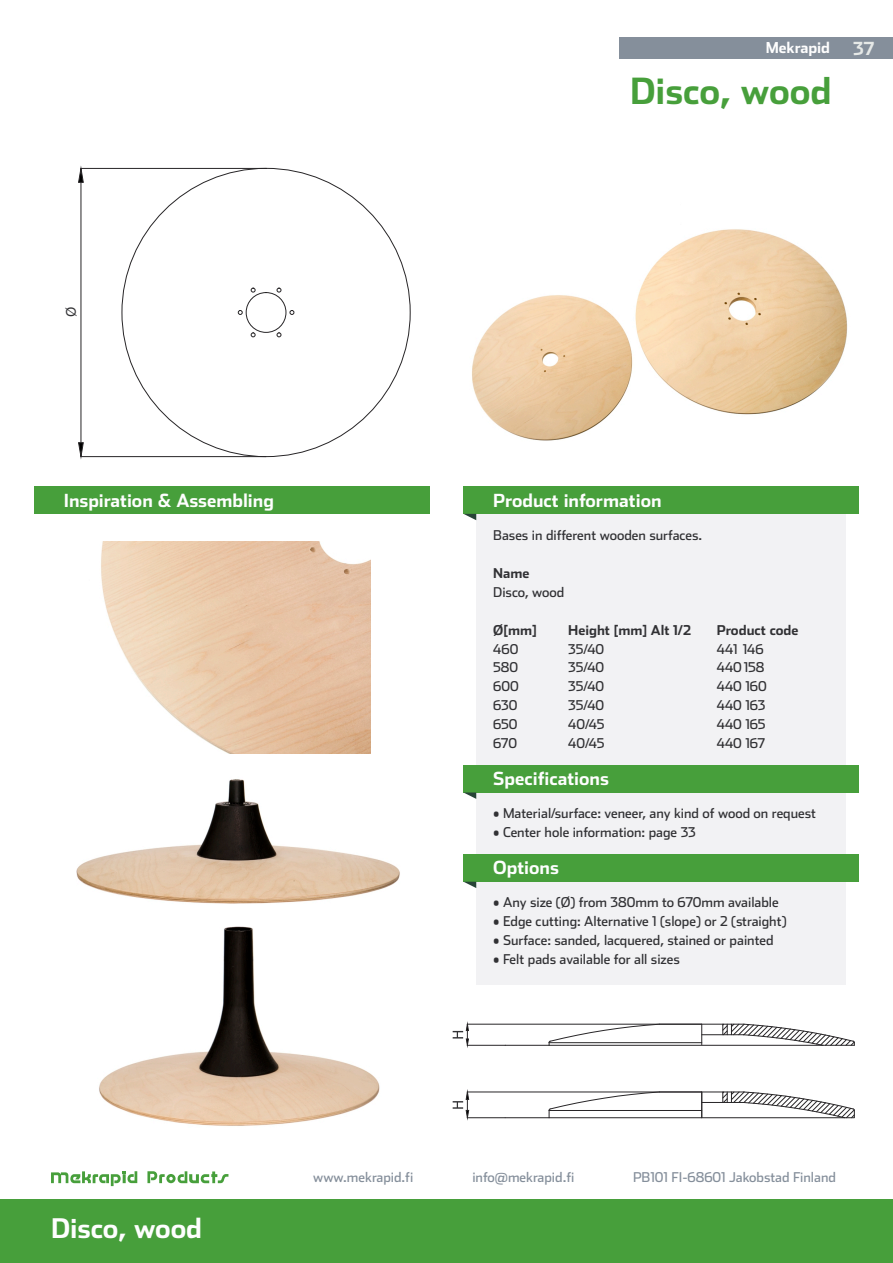
<style>
.page{position:relative;width:893px;height:1263px;background:#fff}
.page>*{position:absolute;margin:0;border:0;box-sizing:border-box;transform-origin:0 0}
.t1{font:700 36px "Stainless";color:#479f3b}
.t2{font:700 27px "Stainless";color:#fefefe}
.t3{font:700 18px "Stainless";color:#fefefe}
.t4{font:700 18px "Stainless";color:#e6e9e7}
.t5{font:700 15px "Stainless";color:#fefefe}
.t6{font:13.5px "Stainless";color:#313134}
.t7{font:13.5px "Stainless";color:#858f9b}
.t8{font:700 13.5px "Stainless";color:#313134}
.t9{font:13.2px "Verdana";color:#313134}
</style>
<div class="page">
<hr style="left:660px;top:1091px;width:84px;height:1px;background:#272527">
<hr style="left:702px;top:1102px;width:42px;height:1px;background:#272527">
<hr style="left:549px;top:1117px;width:305px;height:1px;background:#272527">
<hr style="left:549px;top:1045px;width:305px;height:1px;background:#272527">
<hr style="left:702px;top:1034px;width:42px;height:1px;background:#272527">
<hr style="left:660px;top:1024px;width:84px;height:1px;background:#272527">
<svg style="left:701px;top:1025px;width:1px;height:20px"></svg>
<svg style="left:722px;top:1023px;width:133px;height:23px"></svg>
<svg style="left:548px;top:1023px;width:112px;height:22px"></svg>
<hr style="left:549px;top:1042px;width:153px;height:1px;background:#272527">
<hr style="left:505px;top:1045px;width:44px;height:1px;background:#272527">
<hr style="left:467px;top:1045px;width:38px;height:1px;background:#272527">
<hr style="left:467px;top:1024px;width:235px;height:1px;background:#272527">
<svg style="left:453px;top:1024px;width:15px;height:21px"></svg>
<svg style="left:722px;top:1091px;width:133px;height:27px"></svg>
<svg style="left:701px;top:1093px;width:1px;height:24px"></svg>
<svg style="left:548px;top:1091px;width:112px;height:27px"></svg>
<hr style="left:549px;top:1110px;width:153px;height:1px;background:#272527">
<hr style="left:505px;top:1117px;width:44px;height:1px;background:#272527">
<hr style="left:467px;top:1117px;width:38px;height:1px;background:#272527">
<hr style="left:467px;top:1092px;width:235px;height:1px;background:#272527">
<svg style="left:453px;top:1092px;width:16px;height:26px"></svg>
<div style="left:246px;top:292px;width:40px;height:41px;border:1px solid #272527;border-radius:50%"></div>
<svg style="left:290px;top:310px;width:4px;height:5px"></svg>
<svg style="left:277px;top:288px;width:4px;height:4px"></svg>
<svg style="left:251px;top:288px;width:5px;height:4px"></svg>
<svg style="left:238px;top:310px;width:5px;height:5px"></svg>
<svg style="left:251px;top:332px;width:5px;height:5px"></svg>
<svg style="left:277px;top:332px;width:4px;height:5px"></svg>
<hr style="left:81px;top:168px;width:185px;height:1px;background:#272527">
<hr style="left:81px;top:456px;width:185px;height:1px;background:#272527">
<hr style="left:81px;top:182px;width:1px;height:261px;background:#272527">
<svg style="left:79px;top:168px;width:4px;height:14px"></svg>
<svg style="left:79px;top:443px;width:4px;height:14px"></svg>
<div style="left:619px;top:37px;width:274px;height:22px;background:#858f9b"></div>
<div style="left:0;top:1199px;width:893px;height:64px;background:#479f3b"></div>
<div style="left:476px;top:513px;width:370px;height:471px;background:#f2f2f4"></div>
<div style="left:463px;top:765px;width:396px;height:27px;background:#479f3b"></div>
<div style="left:463px;top:854px;width:396px;height:28px;background:#479f3b"></div>
<div style="left:463px;top:486px;width:396px;height:28px;background:#479f3b"></div>
<svg style="left:51px;top:1171px;width:86px;height:15px"></svg>
<svg style="left:147px;top:1171px;width:81px;height:12px"></svg>
<div style="left:34px;top:486px;width:395px;height:28px;background:#479f3b"></div>
<svg style="left:464px;top:514px;width:12px;height:6px"></svg>
<svg style="left:463px;top:792px;width:13px;height:7px"></svg>
<svg style="left:464px;top:882px;width:12px;height:6px"></svg>
<img style="left:472px;top:229px;width:376px;height:212px">
<img style="left:101px;top:541px;width:269px;height:213px">
<img style="left:76px;top:779px;width:324px;height:125px">
<img style="left:99px;top:926px;width:281px;height:200px">
<p class="t9" style="left:66px;top:317px;width:12px;rotate:-90deg">Ø</p>
<h3 class="t3" style="left:64px;top:492px;width:212px">Inspiration &amp; Assembling</h3>
<p class="t5" style="left:766px;top:42px;width:66px">Mekrapid</p>
<h1 class="t1" style="left:630px;top:75px;width:203px">Disco, wood</h1>
<h3 class="t4" style="left:853px;top:40px;width:23px">37</h3>
<h3 class="t3" style="left:493px;top:493px;width:170px">Product information</h3>
<p class="t6" style="left:493px;top:529px;width:210px">Bases in different wooden surfaces.</p>
<p class="t8" style="left:493px;top:567px;width:38px">Name</p>
<p class="t6" style="left:493px;top:586px;width:73px">Disco, wood</p>
<p class="t8" style="left:493px;top:624px;width:45px">Ø[mm]</p>
<p class="t8" style="left:568px;top:624px;width:124px">Height [mm] Alt 1/2</p>
<p class="t8" style="left:717px;top:624px;width:83px">Product code</p>
<p class="t6" style="left:493px;top:643px;width:27px">460</p>
<p class="t6" style="left:568px;top:643px;width:37px">35/40</p>
<p class="t6" style="left:717px;top:643px;width:48px">441 146</p>
<p class="t6" style="left:493px;top:662px;width:26px">580</p>
<p class="t6" style="left:568px;top:662px;width:37px">35/40</p>
<p class="t6" style="left:717px;top:662px;width:49px">440 158</p>
<p class="t6" style="left:493px;top:680px;width:27px">600</p>
<p class="t6" style="left:568px;top:680px;width:37px">35/40</p>
<p class="t6" style="left:717px;top:680px;width:51px">440 160</p>
<p class="t6" style="left:493px;top:699px;width:26px">630</p>
<p class="t6" style="left:568px;top:699px;width:37px">35/40</p>
<p class="t6" style="left:717px;top:699px;width:50px">440 163</p>
<p class="t6" style="left:493px;top:718px;width:26px">650</p>
<p class="t6" style="left:568px;top:718px;width:38px">40/45</p>
<p class="t6" style="left:717px;top:718px;width:50px">440 165</p>
<p class="t6" style="left:493px;top:737px;width:25px">670</p>
<p class="t6" style="left:568px;top:737px;width:38px">40/45</p>
<p class="t6" style="left:717px;top:737px;width:50px">440 167</p>
<h3 class="t3" style="left:493px;top:771px;width:117px">Specifications</h3>
<p class="t6" style="left:493px;top:807px;width:324px">• Material/surface: veneer, any kind of wood on request</p>
<p class="t6" style="left:493px;top:826px;width:204px">• Center hole information: page 33</p>
<h3 class="t3" style="left:493px;top:860px;width:67px">Options</h3>
<p class="t6" style="left:493px;top:897px;width:287px">• Any size (Ø) from 380mm to 670mm available</p>
<p class="t6" style="left:493px;top:915px;width:295px">• Edge cutting: Alternative 1 (slope) or 2 (straight)</p>
<p class="t6" style="left:493px;top:934px;width:282px">• Surface: sanded, lacquered, stained or painted</p>
<p class="t6" style="left:493px;top:953px;width:188px">• Felt pads available for all sizes</p>
<h2 class="t2" style="left:51px;top:1216px;width:153px">Disco, wood</h2>
<p class="t7" style="left:313px;top:1171px;width:102px">www.mekrapid.fi</p>
<p class="t7" style="left:472px;top:1171px;width:104px">info@mekrapid.fi</p>
<p class="t7" style="left:633px;top:1171px;width:204px">PB101 FI-68601 Jakobstad Finland</p>
</div>
